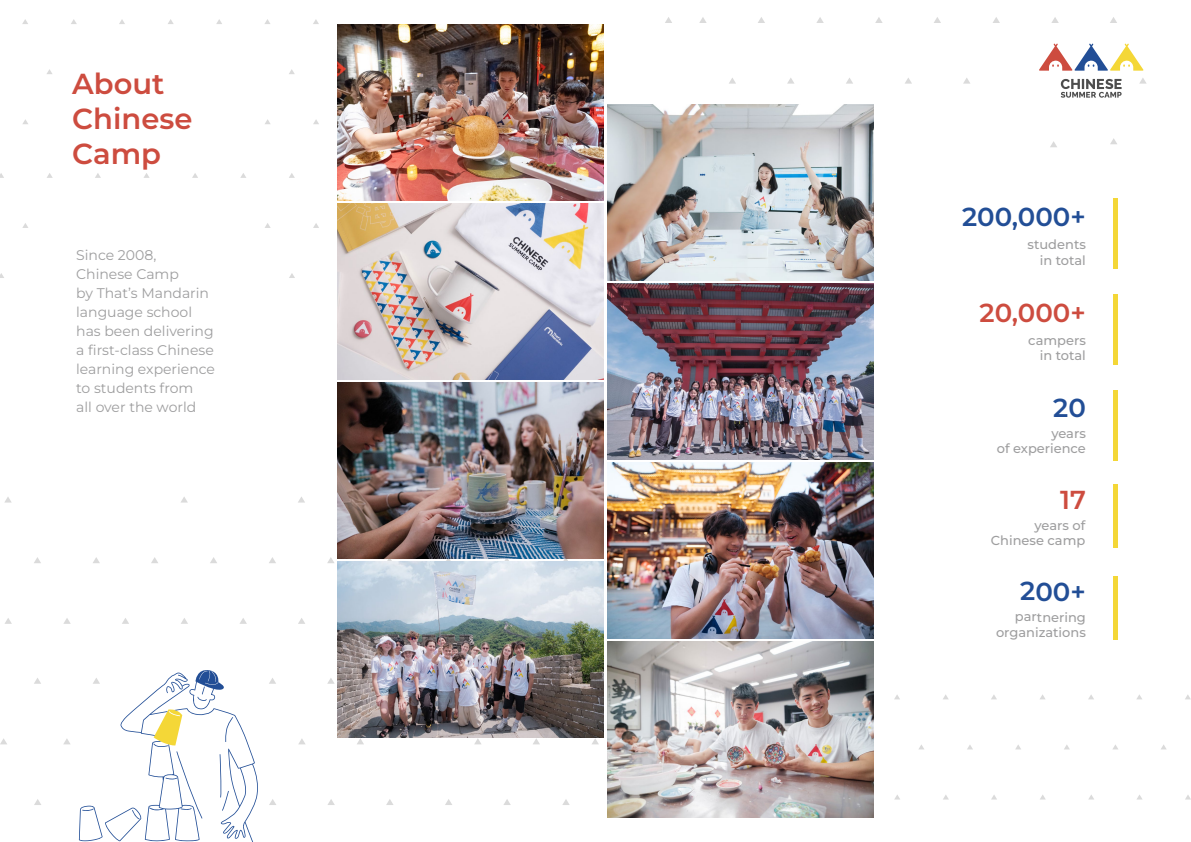
<style>
.page{position:relative;width:1191px;height:842px;background:#fff}
.page>*{position:absolute;margin:0;border:0;box-sizing:border-box;transform-origin:0 0}
.t1{font:600 29px/34.7px "Montserrat";color:#cd4c3f}
.t2{font:600 26px "Montserrat";color:#224e96}
.t3{font:600 26px "Montserrat";color:#cd4c3f}
.t4{font:100 14px/19px "Montserrat";color:#9e9e9f}
.t5{font:100 13px/15.6px "Montserrat";color:#9e9e9f;text-align:right}
</style>
<div class="page">
<svg style="left:1185px;top:695px;width:5px;height:4px"></svg>
<svg style="left:1185px;top:795px;width:6px;height:4px"></svg>
<svg style="left:1064px;top:745px;width:5px;height:4px"></svg>
<svg style="left:1113px;top:745px;width:5px;height:4px"></svg>
<svg style="left:1161px;top:745px;width:5px;height:4px"></svg>
<svg style="left:1040px;top:694px;width:5px;height:5px"></svg>
<svg style="left:1088px;top:695px;width:6px;height:4px"></svg>
<svg style="left:1137px;top:694px;width:5px;height:5px"></svg>
<svg style="left:1040px;top:795px;width:5px;height:4px"></svg>
<svg style="left:1089px;top:795px;width:5px;height:4px"></svg>
<svg style="left:1137px;top:795px;width:5px;height:4px"></svg>
<svg style="left:919px;top:745px;width:5px;height:4px"></svg>
<svg style="left:967px;top:745px;width:6px;height:4px"></svg>
<svg style="left:1015px;top:745px;width:6px;height:4px"></svg>
<svg style="left:894px;top:695px;width:6px;height:4px"></svg>
<svg style="left:943px;top:694px;width:5px;height:5px"></svg>
<svg style="left:991px;top:695px;width:6px;height:4px"></svg>
<svg style="left:895px;top:795px;width:5px;height:4px"></svg>
<svg style="left:943px;top:795px;width:6px;height:4px"></svg>
<svg style="left:991px;top:795px;width:6px;height:4px"></svg>
<svg style="left:665px;top:17px;width:7px;height:6px"></svg>
<svg style="left:562px;top:559px;width:7px;height:3px"></svg>
<svg style="left:592px;top:738px;width:7px;height:6px"></svg>
<svg style="left:562px;top:799px;width:7px;height:6px"></svg>
<svg style="left:386px;top:559px;width:7px;height:3px"></svg>
<svg style="left:445px;top:559px;width:7px;height:3px"></svg>
<svg style="left:503px;top:559px;width:7px;height:3px"></svg>
<svg style="left:474px;top:739px;width:7px;height:5px"></svg>
<svg style="left:533px;top:738px;width:7px;height:6px"></svg>
<svg style="left:386px;top:799px;width:7px;height:6px"></svg>
<svg style="left:445px;top:799px;width:7px;height:6px"></svg>
<svg style="left:503px;top:799px;width:8px;height:6px"></svg>
<svg style="left:210px;top:557px;width:7px;height:6px"></svg>
<svg style="left:269px;top:557px;width:7px;height:6px"></svg>
<svg style="left:327px;top:557px;width:7px;height:6px"></svg>
<svg style="left:181px;top:497px;width:7px;height:5px"></svg>
<svg style="left:298px;top:497px;width:7px;height:5px"></svg>
<svg style="left:181px;top:618px;width:7px;height:6px"></svg>
<svg style="left:240px;top:618px;width:7px;height:6px"></svg>
<svg style="left:298px;top:618px;width:7px;height:6px"></svg>
<svg style="left:298px;top:739px;width:7px;height:5px"></svg>
<svg style="left:357px;top:738px;width:7px;height:6px"></svg>
<svg style="left:269px;top:678px;width:7px;height:6px"></svg>
<svg style="left:327px;top:678px;width:7px;height:6px"></svg>
<svg style="left:269px;top:799px;width:7px;height:6px"></svg>
<svg style="left:328px;top:799px;width:7px;height:6px"></svg>
<svg style="left:34px;top:557px;width:7px;height:6px"></svg>
<svg style="left:93px;top:557px;width:7px;height:6px"></svg>
<svg style="left:151px;top:557px;width:7px;height:6px"></svg>
<svg style="left:5px;top:497px;width:6px;height:5px"></svg>
<svg style="left:5px;top:618px;width:7px;height:6px"></svg>
<svg style="left:63px;top:618px;width:8px;height:6px"></svg>
<svg style="left:122px;top:618px;width:7px;height:6px"></svg>
<svg style="left:63px;top:739px;width:7px;height:5px"></svg>
<svg style="left:0;top:738px;width:7px;height:6px"></svg>
<svg style="left:34px;top:678px;width:7px;height:6px"></svg>
<svg style="left:34px;top:799px;width:7px;height:6px"></svg>
<svg style="left:313px;top:19px;width:6px;height:5px"></svg>
<svg style="left:313px;top:119px;width:6px;height:5px"></svg>
<svg style="left:289px;top:69px;width:6px;height:5px"></svg>
<svg style="left:168px;top:19px;width:6px;height:5px"></svg>
<svg style="left:216px;top:19px;width:6px;height:5px"></svg>
<svg style="left:265px;top:19px;width:5px;height:5px"></svg>
<svg style="left:168px;top:119px;width:6px;height:5px"></svg>
<svg style="left:265px;top:119px;width:5px;height:5px"></svg>
<svg style="left:47px;top:69px;width:5px;height:5px"></svg>
<svg style="left:22px;top:19px;width:6px;height:5px"></svg>
<svg style="left:71px;top:19px;width:6px;height:5px"></svg>
<svg style="left:119px;top:19px;width:6px;height:5px"></svg>
<svg style="left:23px;top:119px;width:5px;height:5px"></svg>
<svg style="left:313px;top:223px;width:6px;height:5px"></svg>
<svg style="left:289px;top:173px;width:6px;height:5px"></svg>
<svg style="left:289px;top:273px;width:6px;height:5px"></svg>
<svg style="left:265px;top:223px;width:6px;height:5px"></svg>
<svg style="left:144px;top:173px;width:6px;height:5px"></svg>
<svg style="left:192px;top:173px;width:6px;height:5px"></svg>
<svg style="left:240px;top:173px;width:6px;height:5px"></svg>
<svg style="left:22px;top:223px;width:6px;height:5px"></svg>
<svg style="left:0;top:173px;width:4px;height:5px"></svg>
<svg style="left:47px;top:173px;width:6px;height:5px"></svg>
<svg style="left:95px;top:173px;width:6px;height:5px"></svg>
<svg style="left:0;top:273px;width:4px;height:5px"></svg>
<svg style="left:1139px;top:78px;width:7px;height:6px"></svg>
<svg style="left:993px;top:17px;width:7px;height:6px"></svg>
<svg style="left:1051px;top:17px;width:7px;height:6px"></svg>
<svg style="left:1110px;top:17px;width:7px;height:6px"></svg>
<svg style="left:1110px;top:138px;width:7px;height:6px"></svg>
<svg style="left:1050px;top:141px;width:7px;height:6px"></svg>
<svg style="left:846px;top:78px;width:7px;height:6px"></svg>
<svg style="left:905px;top:78px;width:7px;height:6px"></svg>
<svg style="left:963px;top:78px;width:7px;height:6px"></svg>
<svg style="left:816px;top:17px;width:7px;height:6px"></svg>
<svg style="left:875px;top:17px;width:7px;height:6px"></svg>
<svg style="left:934px;top:17px;width:7px;height:6px"></svg>
<svg style="left:729px;top:78px;width:7px;height:6px"></svg>
<svg style="left:787px;top:78px;width:7px;height:6px"></svg>
<svg style="left:699px;top:17px;width:7px;height:6px"></svg>
<svg style="left:758px;top:17px;width:7px;height:6px"></svg>
<img style="left:608px;top:642px;width:265px;height:176px">
<img style="left:608px;top:463px;width:265px;height:175px">
<img style="left:607px;top:283px;width:267px;height:176px">
<img style="left:607px;top:104px;width:267px;height:176px">
<img style="left:337px;top:562px;width:266px;height:176px">
<img style="left:337px;top:383px;width:266px;height:176px">
<img style="left:337px;top:203px;width:266px;height:176px">
<img style="left:338px;top:24px;width:265px;height:176px">
<hr style="left:1113px;top:198px;width:4px;height:70px;background:#f4d737">
<hr style="left:1113px;top:294px;width:4px;height:70px;background:#f4d737">
<hr style="left:1113px;top:390px;width:4px;height:70px;background:#f4d737">
<hr style="left:1113px;top:484px;width:4px;height:64px;background:#f4d737">
<hr style="left:1113px;top:576px;width:4px;height:63px;background:#f4d737">
<svg style="left:1060px;top:79px;width:61px;height:19px"></svg>
<svg style="left:1039px;top:44px;width:104px;height:27px"></svg>
<svg style="left:79px;top:670px;width:179px;height:172px"></svg>
<h1 class="t1" style="left:72px;top:66px;width:122px">About<br>Chinese<br>Camp</h1>
<p class="t4" style="left:76px;top:245px;width:140px">Since 2008,<br>Chinese Camp<br>by That’s Mandarin language school has been delivering a first-class Chinese learning experience to students from<br>all over the world</p>
<h2 class="t2" style="left:962px;top:199px;width:125px">200,000+</h2>
<p class="t5" style="left:1027px;top:236px;width:60px">students in total</p>
<h2 class="t3" style="left:979px;top:295px;width:108px">20,000+</h2>
<p class="t5" style="left:1028px;top:332px;width:59px">campers in total</p>
<h2 class="t2" style="left:1053px;top:390px;width:34px">20</h2>
<p class="t5" style="left:996px;top:425px;width:91px">years<br>of experience</p>
<h2 class="t3" style="left:1060px;top:482px;width:27px">17</h2>
<p class="t5" style="left:991px;top:517px;width:96px">years of<br>Chinese camp</p>
<h2 class="t2" style="left:1020px;top:574px;width:67px">200+</h2>
<p class="t5" style="left:996px;top:609px;width:91px">partnering organizations</p>
</div>
